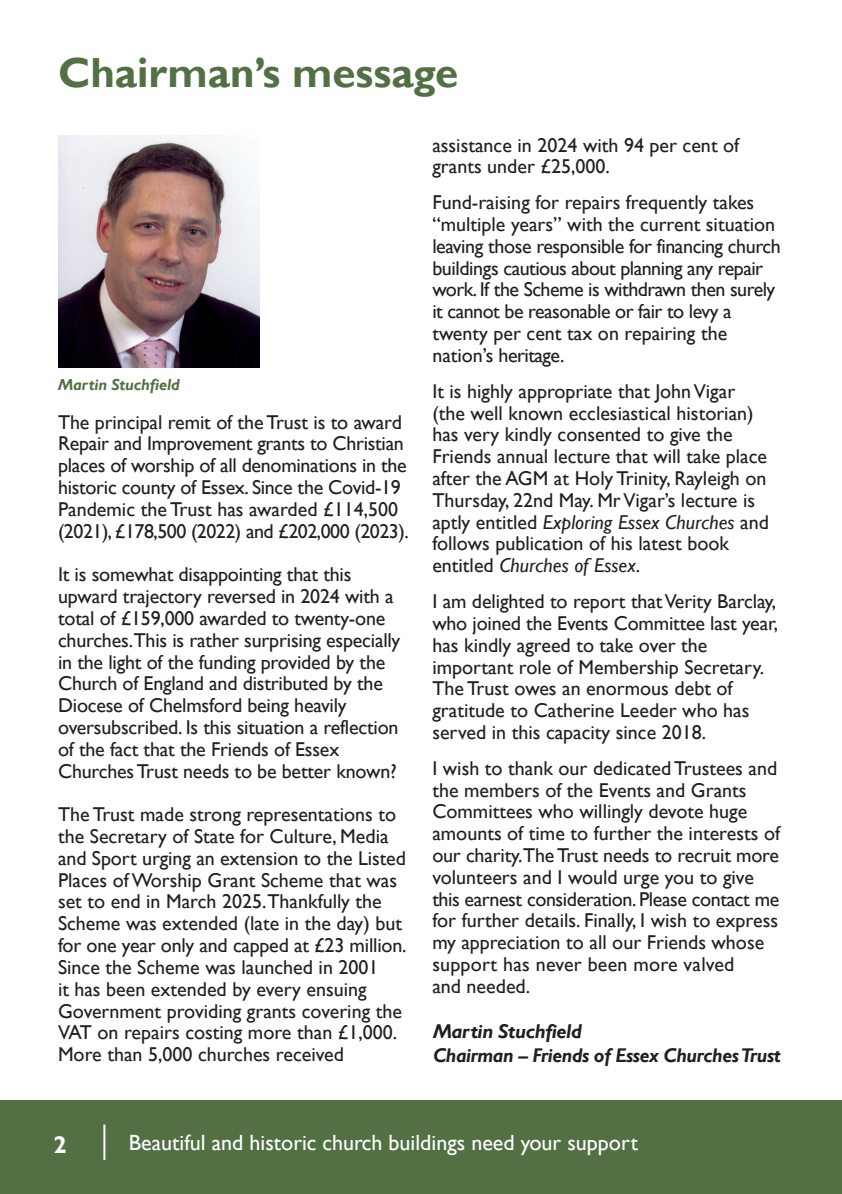
<style>
.page{position:relative;width:842px;height:1194px;background:#fff}
.page>*{position:absolute;margin:0;border:0;box-sizing:border-box;transform-origin:0 0}
.t1{font:700 42px "Gill Sans";color:#537044}
.t2{font:700 24px "Gill Sans";color:#fff}
.t3{font:22px "Gill Sans";color:#fff}
.t4{font:20px/21.8px "Gill Sans";color:#231f20}
.t5{font:20px/21.8px "Gill Sans";letter-spacing:-.02em;color:#231f20}
.t6{font:italic 700 20px "Gill Sans";letter-spacing:-.02em;color:#231f20}
.t7{font:italic 700 19.8px "Gill Sans";letter-spacing:-.02em;color:#231f20}
.t8{font:italic 700 16px "Gill Sans";letter-spacing:-.01em;color:#537044}
.s1{font-style:italic}
</style>
<div class="page">
<div style="left:0;top:1100px;width:842px;height:93px;background:#537044"></div>
<hr style="left:103px;top:1124px;width:2px;height:35px;background:#fff">
<img style="left:58px;top:136px;width:202px;height:231px">
<p class="t1" style="left:58px;top:48px;width:402px">Chairman’s message</p>
<p class="t8" style="left:58px;top:375px;width:123px">Martin Stuchfield</p>
<p class="t4" style="left:58px;top:410px;width:352px">The principal remit of the Trust is to award Repair and Improvement grants to Christian places of worship of all denominations in the historic county of Essex. Since the Covid-19<br>Pandemic the Trust has awarded £114,500 (2021), £178,500 (2022) and £202,000 (2023).</p>
<p class="t4" style="left:58px;top:563px;width:344px">It is somewhat disappointing that this upward trajectory reversed in 2024 with a total of £159,000 awarded to twenty-one churches.This is rather surprising especially in the light of the funding provided by the Church of England and distributed by the Diocese of Chelmsford being heavily oversubscribed. Is this situation a reflection of the fact that the Friends of Essex Churches Trust needs to be better known?</p>
<p class="t4" style="left:58px;top:803px;width:350px">The Trust made strong representations to the Secretary of State for Culture, Media and Sport urging an extension to the Listed Places of Worship Grant Scheme that was set to end in March 2025.Thankfully the Scheme was extended (late in the day) but for one year only and capped at £23 million.<br>Since the Scheme was launched in 2001<br>it has been extended by every ensuing Government providing grants covering the VAT on repairs costing more than £1,000.<br>More than 5,000 churches received</p>
<p class="t4" style="left:432px;top:134px;width:308px">assistance in 2024 with 94 per cent of grants under £25,000.</p>
<p class="t5" style="left:432px;top:191px;width:350px">Fund-raising for repairs frequently takes “multiple years” with the current situation leaving those responsible for financing church buildings cautious about planning any repair work. If the Scheme is withdrawn then surely it cannot be reasonable or fair to levy a twenty per cent tax on repairing the nation’s heritage.</p>
<p class="t4" style="left:432px;top:380px;width:338px">It is highly appropriate that John Vigar (the well known ecclesiastical historian) has very kindly consented to give the Friends annual lecture that will take place after the AGM at Holy Trinity, Rayleigh on Thursday, 22nd May. Mr Vigar’s lecture is aptly entitled <span class="s1">Exploring Essex Churches</span> and follows publication of his latest book entitled <span class="s1">Churches of Essex</span>.</p>
<p class="t4" style="left:432px;top:590px;width:347px">I am delighted to report that Verity Barclay, who joined the Events Committee last year, has kindly agreed to take over the important role of Membership Secretary.<br>The Trust owes an enormous debt of gratitude to Catherine Leeder who has served in this capacity since 2018.</p>
<p class="t4" style="left:432px;top:756px;width:349px">I wish to thank our dedicated Trustees and the members of the Events and Grants Committees who willingly devote huge amounts of time to further the interests of our charity.The Trust needs to recruit more volunteers and I would urge you to give this earnest consideration. Please contact me for further details. Finally, I wish to express my appreciation to all our Friends whose support has never been more valved<br>and needed.</p>
<p class="t6" style="left:433px;top:1019px;width:150px">Martin Stuchfield</p>
<p class="t7" style="left:433px;top:1043px;width:349px">Chairman – Friends of Essex Churches Trust</p>
<p class="t2" style="left:54px;top:1129px;width:15px">2</p>
<p class="t3" style="left:129px;top:1129px;width:510px">Beautiful and historic church buildings need your support</p>
</div>
